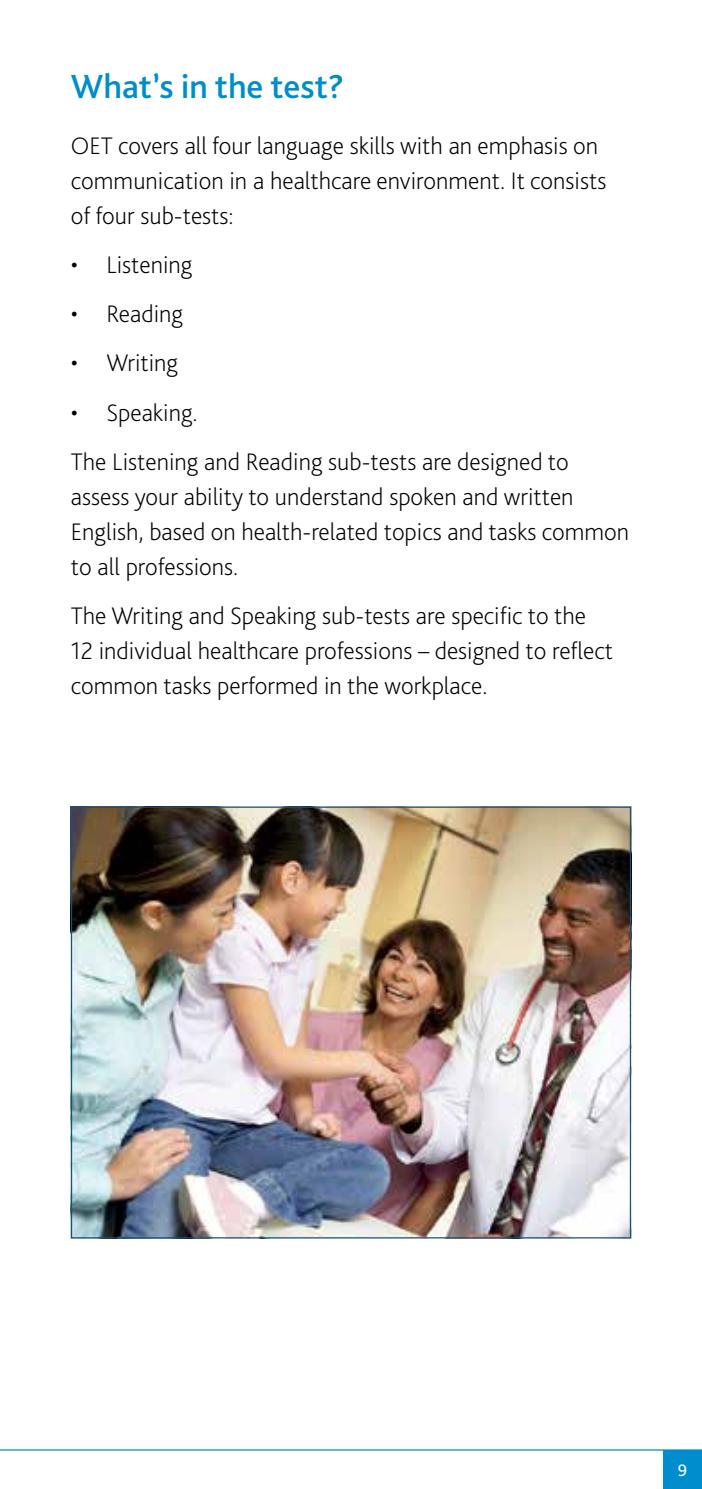
<style>
.page{position:relative;width:702px;height:1489px;background:#fff}
.page>*{position:absolute;margin:0;border:0;box-sizing:border-box;transform-origin:0 0}
.t1{font:500 35px "Bliss Pro";color:#008dcd}
.t2{font:200 25px/35px "Bliss Pro";color:#000}
.t3{font:17.5px "Bliss Pro";color:#fff}
</style>
<div class="page">
<div style="left:663px;top:1449px;width:39px;height:39px;background:#008dcd"></div>
<hr style="left:0;top:1449px;width:702px;height:1px;background:#008dcd">
<img style="left:73px;top:808px;width:556px;height:428px">
<h1 class="t1" style="left:71px;top:64px;width:275px">What’s in the test?</h1>
<p class="t2" style="left:71px;top:128px;width:537px">OET covers all four language skills with an emphasis on communication in a healthcare environment. It consists of four sub-tests:</p>
<p class="t2" style="left:71px;top:247px;width:123px">• Listening</p>
<p class="t2" style="left:71px;top:296px;width:114px">• Reading</p>
<p class="t2" style="left:71px;top:345px;width:109px">• Writing</p>
<p class="t2" style="left:71px;top:387px;width:499px;line-height:49.2px">• Speaking.<br>The Listening and Reading sub-tests are designed to</p>
<p class="t2" style="left:71px;top:479px;width:559px">assess your ability to understand spoken and written<br>English, based on health-related topics and tasks common to all professions.</p>
<p class="t2" style="left:71px;top:598px;width:543px">The Writing and Speaking sub-tests are specific to the<br>12 individual healthcare professions – designed to reflect common tasks performed in the workplace.</p>
<p class="t3" style="left:677px;top:1459px;width:11px">9</p>
</div>
